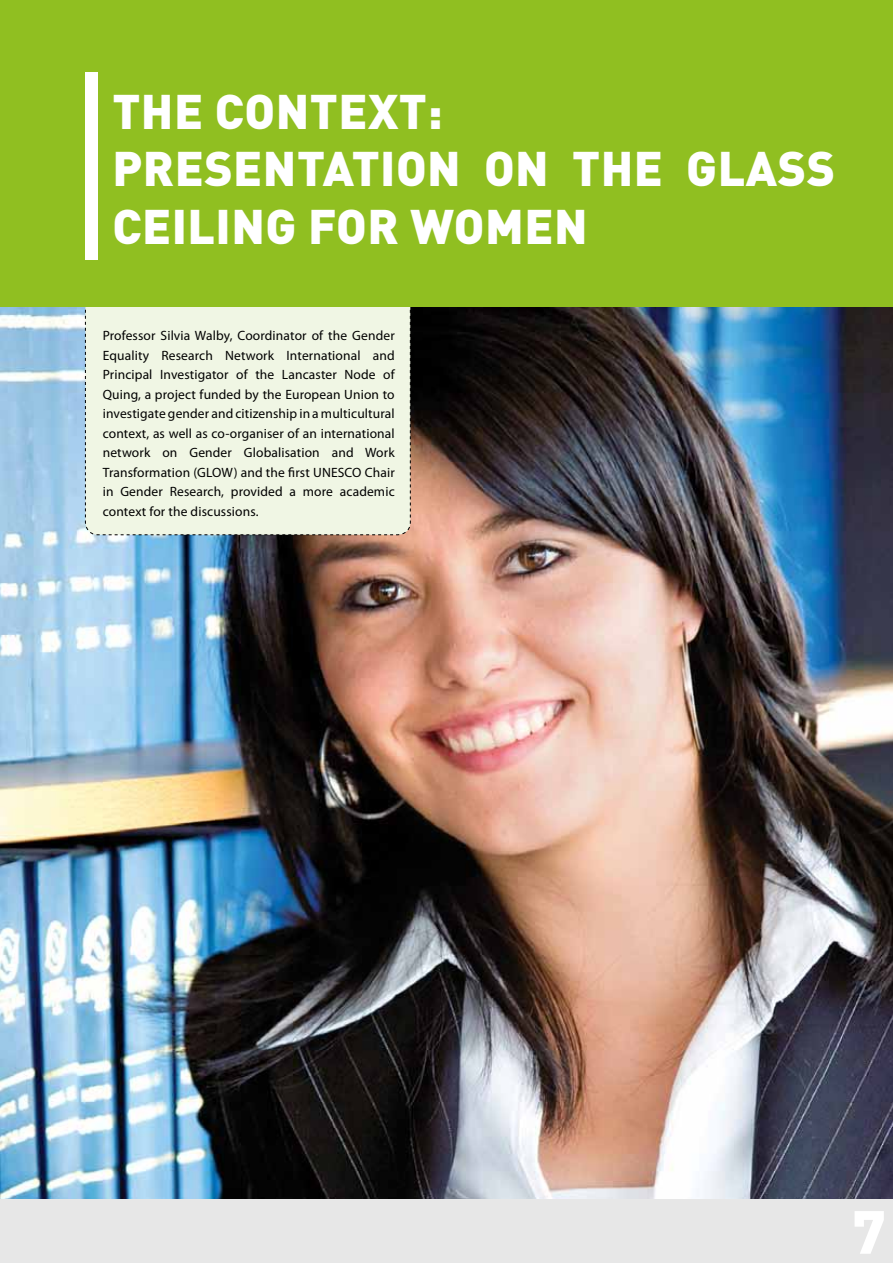
<style>
.page{position:relative;width:893px;height:1263px;background:#fff}
.page>*{position:absolute;margin:0;border:0;box-sizing:border-box;transform-origin:0 0}
.t1{font:900 60px "DIN";color:#fff}
.t2{font:900 48px/57.6px "DIN";letter-spacing:.01em;color:#fff}
.t3{font:13.5px/19.5px "Myriad Pro";letter-spacing:.01em;color:#000;text-align:justify}
</style>
<div class="page">
<img style="left:0;top:306px;width:893px;height:894px">
<div style="left:0;top:1200px;width:893px;height:63px;background:#e7e7e7"></div>
<div style="left:85px;top:306px;width:326px;height:229px;background:#f0f6e4"></div>
<div style="left:0;top:0;width:893px;height:306px;background:#90bf21"></div>
<div style="left:85px;top:72px;width:13px;height:188px;background:#fff"></div>
<h2 class="t2" style="left:112px;top:80px;width:724px">THE CONTEXT:<br>PRESENTATION ON THE GLASS<br>CEILING FOR WOMEN</h2>
<p class="t3" style="left:103px;top:326px;width:293px">Professor Silvia Walby, Coordinator of the Gender Equality Research Network International and Principal Investigator of the Lancaster Node of Quing, a project funded by the European Union to investigate gender and citizenship in a multicultural context, as well as co-organiser of an international network on Gender Globalisation and Work Transformation (GLOW) and the first UNESCO Chair in Gender Research, provided a more academic context for the discussions.</p>
<h1 class="t1" style="left:852px;top:1192px;width:35px">7</h1>
</div>
